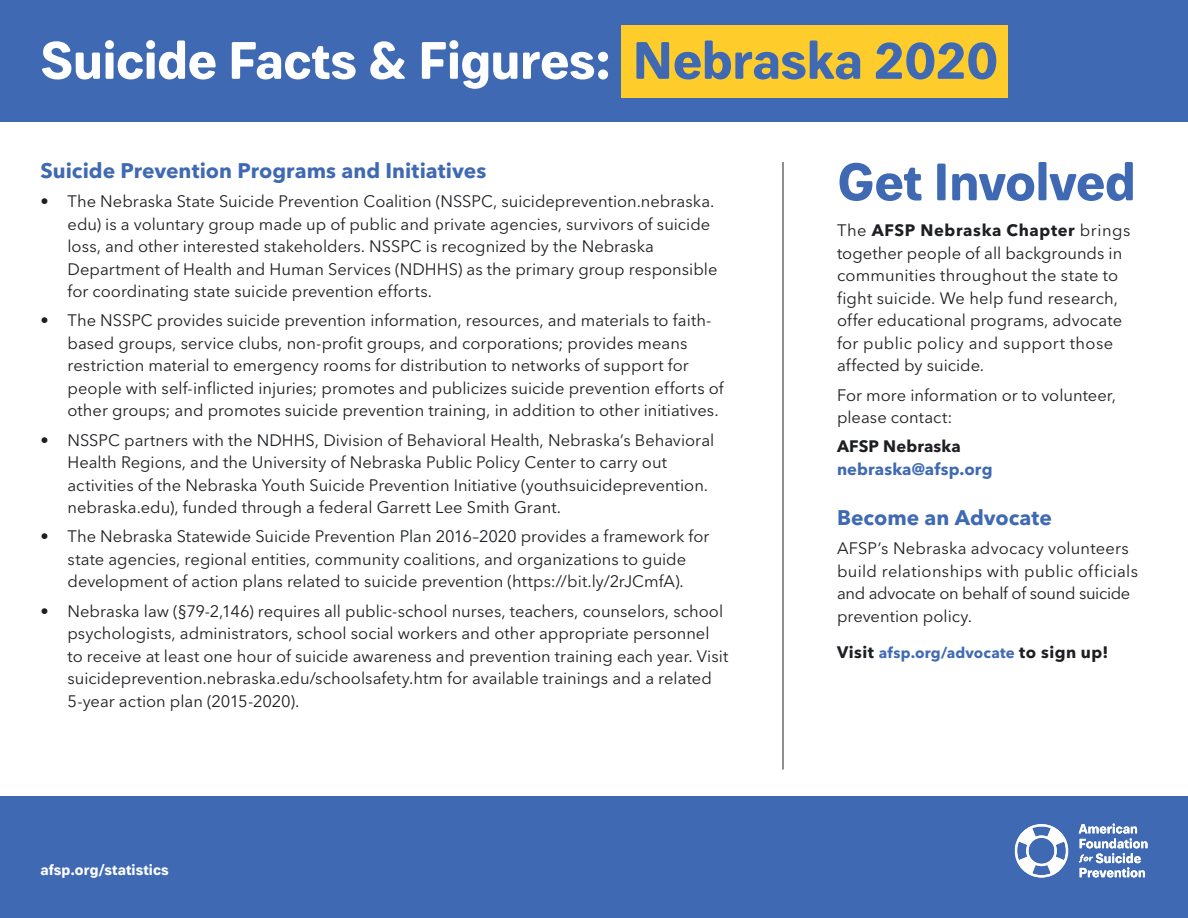
<style>
.page{position:relative;width:1188px;height:918px;background:#fff}
.page>*{position:absolute;margin:0;border:0;box-sizing:border-box;transform-origin:0 0}
.t1{font:700 52.5px "Paul Grotesk Soft";letter-spacing:-.01em;color:#fff}
.t2{font:700 52.5px "Paul Grotesk Soft";letter-spacing:-.01em;color:#3f6ab3}
.t3{font:700 21px "Avenir Next LT Pro";letter-spacing:.005em;color:#3f6ab3}
.t4{font:16.5px/22.5px "Avenir Next LT Pro";color:#1d1f22}
.t5{font:700 16.5px "Avenir Next LT Pro";letter-spacing:.01em;color:#3f6ab3}
.t6{font:700 16.5px "Avenir Next LT Pro";letter-spacing:.01em;color:#1d1f22}
.t7{font:700 15px "Avenir Next LT Pro";letter-spacing:.015em;color:#3f6ab3}
.t8{font:700 15px "Paul Grotesk Soft";letter-spacing:.005em;color:#fff}
.s1{color:#3f6ab3}
.s2{font-weight:700}
.s3{font-size:16.5px;color:#1d1f22}
</style>
<div class="page">
<div style="left:0;top:796px;width:1188px;height:122px;background:#3f6ab3"></div>
<svg style="left:1079px;top:823px;width:69px;height:54px"></svg>
<svg style="left:1014px;top:824px;width:55px;height:54px"></svg>
<div style="left:0;top:0;width:1188px;height:122px;background:#3f6ab3"></div>
<div style="left:621px;top:26px;width:386px;height:72px;background:#ffcd2b"></div>
<hr style="left:783px;top:162px;width:1px;height:608px;background:#1d1f22">
<h1 class="t1" style="left:40px;top:29px;width:959px">Suicide Facts &amp; Figures: <span class="s1">Nebraska 2020</span></h1>
<p class="t3" style="left:40px;top:158px;width:447px">Suicide Prevention Programs and Initiatives</p>
<p class="t4" style="left:67px;top:190px;width:651px;text-indent:-27px">• The Nebraska State Suicide Prevention Coalition (NSSPC, suicideprevention.nebraska. edu) is a voluntary group made up of public and private agencies, survivors of suicide loss, and other interested stakeholders. NSSPC is recognized by the Nebraska Department of Health and Human Services (NDHHS) as the primary group responsible for coordinating state suicide prevention efforts.</p>
<p class="t4" style="left:67px;top:309px;width:658px;text-indent:-27px">• The NSSPC provides suicide prevention information, resources, and materials to faith&shy;based groups, service clubs, non-profit groups, and corporations; provides means restriction material to emergency rooms for distribution to networks of support for people with self-inflicted injuries; promotes and publicizes suicide prevention efforts of other groups; and promotes suicide prevention training, in addition to other initiatives.</p>
<p class="t4" style="left:67px;top:429px;width:648px;text-indent:-27px">• NSSPC partners with the NDHHS, Division of Behavioral Health, Nebraska’s Behavioral Health Regions, and the University of Nebraska Public Policy Center to carry out activities of the Nebraska Youth Suicide Prevention Initiative (youthsuicideprevention. nebraska.edu), funded through a federal Garrett Lee Smith Grant.</p>
<p class="t4" style="left:40px;top:525px;width:670px;text-align:center">• The Nebraska Statewide Suicide Prevention Plan 2016–2020 provides a framework for state agencies, regional entities, community coalitions, and organizations to guide development of action plans related to suicide prevention (https://bit.ly/2rJCmfA).</p>
<p class="t4" style="left:67px;top:600px;width:662px;text-indent:-27px">• Nebraska law (§79-2,146) requires all public-school nurses, teachers, counselors, school psychologists, administrators, school social workers and other appropriate personnel to receive at least one hour of suicide awareness and prevention training each year. Visit suicideprevention.nebraska.edu/schoolsafety.htm for available trainings and a related 5-year action plan (2015-2020).</p>
<p class="t8" style="left:40px;top:861px;width:130px">afsp.org/statistics</p>
<h1 class="t2" style="left:837px;top:151px;width:300px">Get Involved</h1>
<p class="t4" style="left:837px;top:219px;width:295px">The <span class="s2">AFSP Nebraska Chapter</span> brings together people of all backgrounds in communities throughout the state to fight suicide. We help fund research, offer educational programs, advocate for public policy and support those affected by suicide.</p>
<p class="t4" style="left:837px;top:384px;width:280px">For more information or to volunteer, please contact:</p>
<p class="t6" style="left:837px;top:436px;width:125px">AFSP Nebraska</p>
<p class="t5" style="left:837px;top:459px;width:157px">nebraska@afsp.org</p>
<p class="t3" style="left:837px;top:505px;width:217px">Become an Advocate</p>
<p class="t4" style="left:837px;top:537px;width:303px">AFSP’s Nebraska advocacy volunteers build relationships with public officials and advocate on behalf of sound suicide prevention policy.</p>
<p class="t7" style="left:837px;top:643px;width:273px"><span class="s3">Visit</span> afsp.org/advocate <span class="s3">to sign up!</span></p>
</div>
